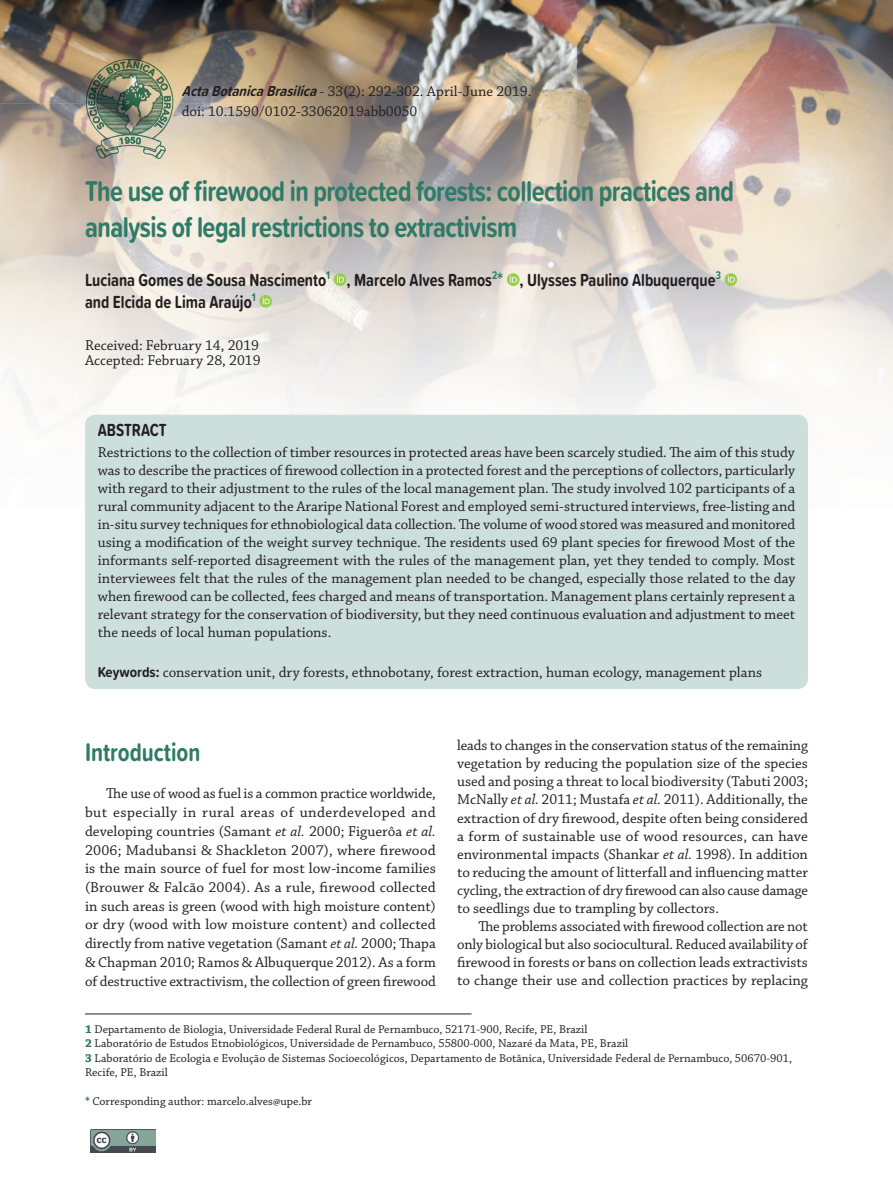
<style>
.page{position:relative;width:893px;height:1191px;background:#fff}
.page>*{position:absolute;margin:0;border:0;box-sizing:border-box;transform-origin:0 0}
.t1{font:700 29.7px/36.2px "Proxima Soft Cond";letter-spacing:-.02em;color:#2f7b67;scale:.91 1}
.t2{font:700 26.4px "Proxima Soft Cond";color:#2f7b67;scale:.91 1}
.t3{font:700 18.15px/21.8px "Proxima Soft Cond";color:#231f20;scale:.91 1}
.t4{font:15px/18.1px "Chaparral Pro";color:#231f20;text-align:justify}
.t5{font:12px/14.4px "Chaparral Pro";color:#231f20}
.s1{font-family:"Proxima Soft Cond";font-weight:700;font-style:italic}
.s2{font-size:19.8px;color:#2f7b67}
.s3{font-family:"Proxima Soft Cond";font-weight:700}
.s4{font-style:italic}
.s5{font-weight:700;color:#2f7b67}
</style>
<div class="page">
<img style="left:0;top:0;width:262px;height:103px">
<img style="left:262px;top:0;width:631px;height:422px">
<img style="left:0;top:103px;width:105px;height:319px">
<img style="left:158px;top:103px;width:105px;height:312px">
<img style="left:105px;top:165px;width:53px;height:250px">
<div style="left:85px;top:415px;width:723px;height:274px;background:#cddfdb;border-radius:11px"></div>
<hr style="left:85px;top:1013px;width:387px;height:1px;background:#231f20">
<img style="left:91px;top:1129px;width:65px;height:23px">
<img style="left:82px;top:54px;width:98px;height:111px">
<svg style="left:334px;top:273px;width:12px;height:13px"></svg>
<svg style="left:337px;top:275px;width:7px;height:7px"></svg>
<svg style="left:507px;top:273px;width:13px;height:13px"></svg>
<svg style="left:510px;top:275px;width:7px;height:7px"></svg>
<svg style="left:724px;top:273px;width:13px;height:13px"></svg>
<svg style="left:728px;top:275px;width:7px;height:7px"></svg>
<svg style="left:259px;top:295px;width:13px;height:13px"></svg>
<svg style="left:263px;top:297px;width:7px;height:7px"></svg>
<p class="t4" style="left:182px;top:81px;width:351px;line-height:20.9px"><span class="s1">ActaBotanicaBrasilica</span>- 33(2): 292-302. April-June 2019. doi: 10.1590/0102-33062019abb0050</p>
<h1 class="t1" style="left:85px;top:171px;width:715px">The use of firewood in protected forests: collection practices and analysis of legal restrictions to extractivism</h1>
<p class="t3" style="left:85px;top:268px;width:700px">Luciana Gomes de Sousa Nascimento<sup>1</sup> , Marcelo Alves Ramos<sup>2</sup><span class="s2">*</span> , Ulysses Paulino Albuquerque<sup>3 </sup>and Elcida de Lima Araújo<sup>1</sup></p>
<p class="t4" style="left:85px;top:339px;width:177px;line-height:15px">Received: February 14, 2019<br>Accepted: February 28, 2019</p>
<p class="t3" style="left:98px;top:419px;width:77px">ABSTRACT</p>
<p class="t4" style="left:98px;top:443px;width:699px">Restrictions to the collection of timber resources in protected areas have been scarcely studied. The aim of this study was to describe the practices of firewood collection in a protected forest and the perceptions of collectors, particularly with regard to their adjustment to the rules of the local management plan. The study involved 102 participants of a rural community adjacent to the Araripe National Forest and employed semi-structured interviews, free-listing and in-situ survey techniques for ethnobiological data collection. The volume of wood stored was measured and monitored using a modification of the weight survey technique. The residents used 69 plant species for firewood Most of the informants self-reported disagreement with the rules of the management plan, yet they tended to comply. Most interviewees felt that the rules of the management plan needed to be changed, especially those related to the day when firewood can be collected, fees charged and means of transportation. Management plans certainly represent a relevant strategy for the conservation of biodiversity, but they need continuous evaluation and adjustment to meet the needs of local human populations.</p>
<p class="t4" style="left:98px;top:663px;width:666px"><span class="s3">Keywords:</span> conservation unit, dry forests, ethnobotany, forest extraction, human ecology, management plans</p>
<p class="t4" style="left:457px;top:737px;width:352px">leads to changes in the conservation status of the remaining vegetation by reducing the population size of the species used and posing a threat to local biodiversity (Tabuti 2003; McNally <span class="s4">et al.</span> 2011; Mustafa <span class="s4">et al.</span> 2011). Additionally, the extraction of dry firewood, despite often being considered a form of sustainable use of wood resources, can have environmental impacts (Shankar <span class="s4">et al.</span> 1998). In addition to reducing the amount of litterfall and influencing matter cycling, the extraction of dry firewood can also cause damage to seedlings due to trampling by collectors.</p>
<p class="t4" style="left:457px;top:918px;width:352px;text-indent:21px">The problems associated with firewood collection are not only biological but also sociocultural. Reduced availability of firewood in forests or bans on collection leads extractivists to change their use and collection practices by replacing</p>
<p class="t5" style="left:85px;top:1022px;width:708px"><span class="s5">1</span> Departamento de Biologia, Universidade Federal Rural de Pernambuco, 52171-900, Recife, PE, Brazil<br><span class="s5">2</span> Laboratório de Estudos Etnobiológicos, Universidade de Pernambuco, 55800-000, Nazaré da Mata, PE, Brazil<br><span class="s5">3</span> Laboratório de Ecologia e Evolução de Sistemas Socioecológicos, Departamento de Botânica, Universidade Federal de Pernambuco, 50670-901, Recife, PE, Brazil</p>
<p class="t5" style="left:85px;top:1094px;width:229px"><span class="s5">*</span> Corresponding author: marcelo.alves@upe.br</p>
<h2 class="t2" style="left:85px;top:732px;width:128px">Introduction</h2>
<p class="t4" style="left:85px;top:785px;width:352px;line-height:18.8px;text-indent:21px">The use of wood as fuel is a common practice worldwide, but especially in rural areas of underdeveloped and developing countries (Samant <span class="s4">et al.</span> 2000; Figuerôa <span class="s4">et al.<br></span>2006; Madubansi &amp; Shackleton 2007), where firewood is the main source of fuel for most low-income families (Brouwer &amp; Falcão 2004). As a rule, firewood collected in such areas is green (wood with high moisture content) or dry (wood with low moisture content) and collected directly from native vegetation (Samant <span class="s4">et al.</span> 2000; Thapa &amp; Chapman 2010; Ramos &amp; Albuquerque 2012). As a form of destructive extractivism, the collection of green firewood</p>
</div>
